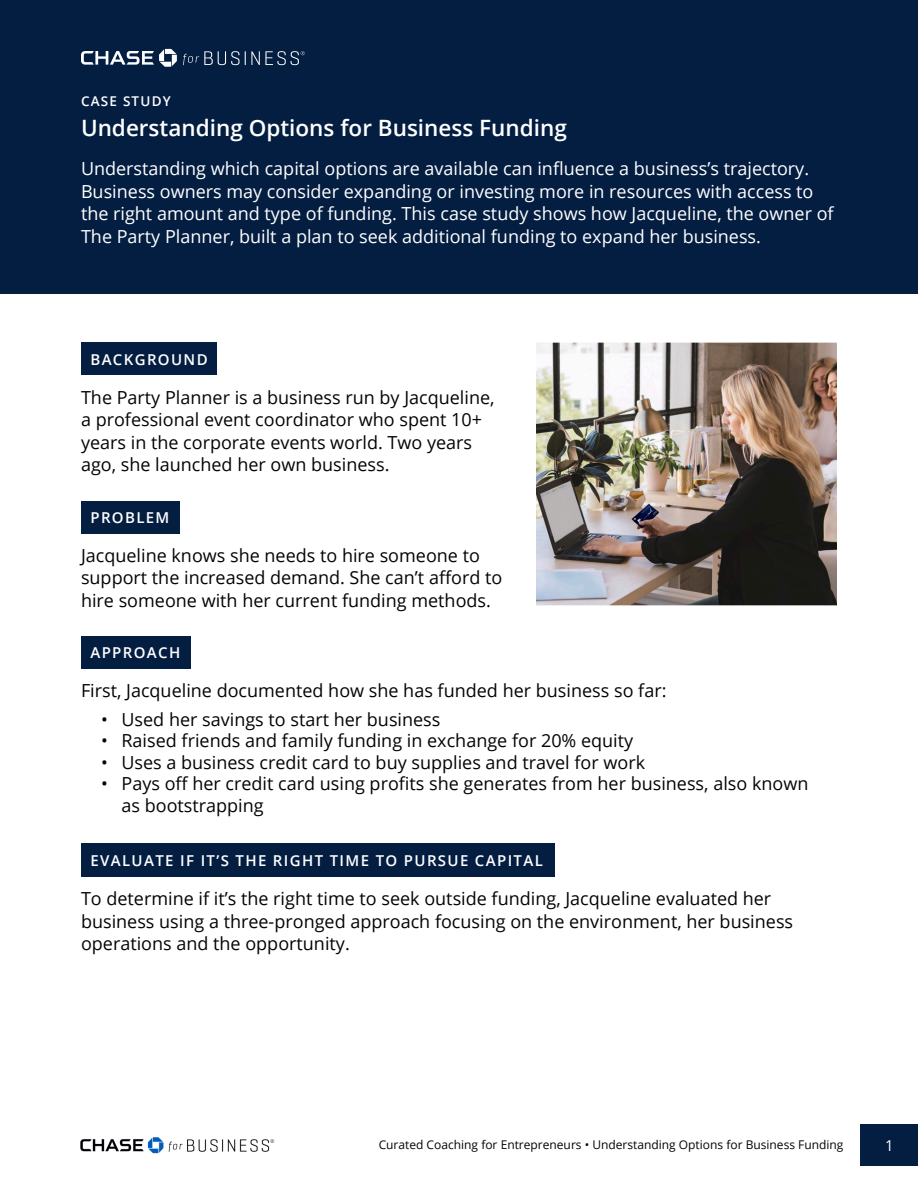
<style>
.page{position:relative;width:918px;height:1188px;background:#fff}
.page>*{position:absolute;margin:0;border:0;box-sizing:border-box;transform-origin:0 0}
.t1{font:600 22.5px "Open Sans";color:#fff}
.t2{font:18px/22.5px "Open Sans";color:#040503}
.t3{font:18px/22.5px "Open Sans";color:#fff}
.t4{font:600 15px "Open Sans";letter-spacing:.09em;color:#fff}
.t5{font:15px "Open Sans";color:#fff}
.t6{font:600 13.5px "Open Sans";letter-spacing:.09em;color:#fff}
.t7{font:12px "Open Sans";color:#040503}
</style>
<div class="page">
<div style="left:0;top:0;width:918px;height:293px;background:#041e42"></div>
<svg style="left:183px;top:51px;width:122px;height:14px"></svg>
<svg style="left:81px;top:49px;width:96px;height:18px"></svg>
<img style="left:537px;top:342px;width:300px;height:264px">
<div style="left:861px;top:1124px;width:57px;height:41px;background:#041e42"></div>
<img style="left:80px;top:1137px;width:195px;height:17px">
<div style="left:81px;top:342px;width:136px;height:33px;background:#041e42"></div>
<div style="left:81px;top:501px;width:98px;height:33px;background:#041e42"></div>
<div style="left:81px;top:636px;width:109px;height:33px;background:#041e42"></div>
<div style="left:81px;top:844px;width:473px;height:33px;background:#041e42"></div>
<h1 class="t6" style="left:81px;top:92px;width:91px">CASE STUDY</h1>
<h1 class="t1" style="left:81px;top:112px;width:487px">Understanding Options for Business Funding</h1>
<p class="t3" style="left:81px;top:157px;width:754px">Understanding which capital options are available can influence a business’s trajectory.<br>Business owners may consider expanding or investing more in resources with access to the right amount and type of funding. This case study shows how Jacqueline, the owner of The Party Planner, built a plan to seek additional funding to expand her business.</p>
<h2 class="t4" style="left:90px;top:349px;width:119px">BACKGROUND</h2>
<p class="t2" style="left:81px;top:385px;width:415px">The Party Planner is a business run by Jacqueline, a professional event coordinator who spent 10+ years in the corporate events world. Two years ago, she launched her own business.</p>
<h2 class="t4" style="left:90px;top:507px;width:80px">PROBLEM</h2>
<p class="t2" style="left:81px;top:544px;width:423px">Jacqueline knows she needs to hire someone to support the increased demand. She can’t afford to hire someone with her current funding methods.</p>
<h2 class="t4" style="left:90px;top:642px;width:91px">APPROACH</h2>
<p class="t2" style="left:81px;top:679px;width:587px">First, Jacqueline documented how she has funded her business so far:</p>
<p class="t2" style="left:101px;top:707px;width:341px">• Used her savings to start her business</p>
<p class="t2" style="left:101px;top:729px;width:534px">• Raised friends and family funding in exchange for 20% equity</p>
<p class="t2" style="left:101px;top:751px;width:545px">• Uses a business credit card to buy supplies and travel for work</p>
<p class="t2" style="left:122px;top:773px;width:688px;line-height:21.6px;text-indent:-20px">• Pays off her credit card using profits she generates from her business, also known as bootstrapping</p>
<h2 class="t4" style="left:90px;top:850px;width:454px">EVALUATE IF IT’S THE RIGHT TIME TO PURSUE CAPITAL</h2>
<p class="t2" style="left:81px;top:887px;width:714px">To determine if it’s the right time to seek outside funding, Jacqueline evaluated her business using a three-pronged approach focusing on the environment, her business operations and the opportunity.</p>
<p class="t7" style="left:379px;top:1137px;width:466px">Curated Coaching for Entrepreneurs • Understanding Options for Business Funding</p>
<p class="t5" style="left:885px;top:1135px;width:10px">1</p>
</div>
